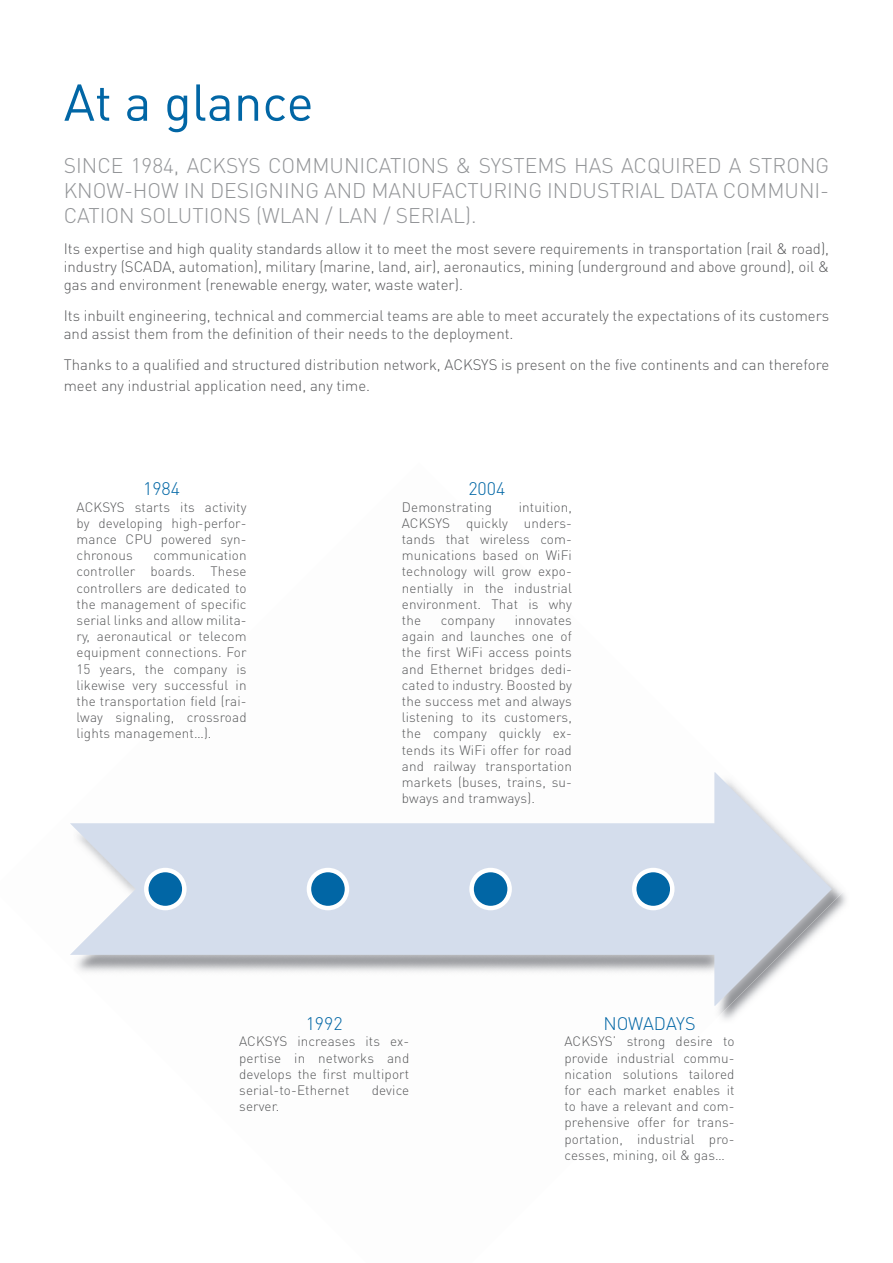
<style>
.page{position:relative;width:893px;height:1263px;background:#fff}
.page>*{position:absolute;margin:0;border:0;box-sizing:border-box;transform-origin:0 0}
.t1{font:51px "DIN Pro";color:#0166a5}
.t2{font:300 21px/25.2px "DIN Pro";color:#939598;text-align:justify}
.t3{font:300 18px "DIN Pro";color:#0166a5}
.t4{font:300 15px/18px "DIN Pro";color:#57585a}
.t5{font:300 13.5px/16.2px "DIN Pro";letter-spacing:.01em;color:#57585a;text-align:justify}
</style>
<div class="page">
<svg style="left:70px;top:772px;width:762px;height:234px;fill:#d4ddec"></svg>
<svg style="left:469px;top:868px;width:43px;height:42px"></svg>
<svg style="left:307px;top:868px;width:42px;height:42px"></svg>
<svg style="left:632px;top:868px;width:42px;height:42px"></svg>
<svg style="left:144px;top:868px;width:43px;height:42px"></svg>
<h1 class="t1" style="left:64px;top:68px;width:251px">At a glance</h1>
<h2 class="t2" style="left:64px;top:152px;width:767px">SINCE 1984, ACKSYS COMMUNICATIONS &amp; SYSTEMS HAS ACQUIRED A STRONG KNOW-HOW IN DESIGNING AND MANUFACTURING INDUSTRIAL DATA COMMUNI-CATION SOLUTIONS (WLAN / LAN / SERIAL).</h2>
<p class="t4" style="left:64px;top:239px;width:767px;text-align:justify">Its expertise and high quality standards allow it to meet the most severe requirements in transportation (rail &amp; road), industry (SCADA, automation), military (marine, land, air), aeronautics, mining (underground and above ground), oil &amp; gas and environment (renewable energy, water, waste water).</p>
<p class="t4" style="left:64px;top:306px;width:767px">Its inbuilt engineering, technical and commercial teams are able to meet accurately the expectations of its customers and assist them from the definition of their needs to the deployment.</p>
<p class="t4" style="left:64px;top:353px;width:767px;line-height:21.6px">Thanks to a qualified and structured distribution network, ACKSYS is present on the five continents and can therefore meet any industrial application need, any time.</p>
<h3 class="t3" style="left:143px;top:477px;width:39px">1984</h3>
<p class="t5" style="left:77px;top:498px;width:172px">ACKSYS starts its activity by developing high-perfor&shy;mance CPU powered syn&shy;chronous</p>
<p class="t5" style="left:77px;top:547px;width:172px;text-indent:77px">communication controller boards. These controllers are dedicated to the management of specific serial links and allow milita&shy;ry, aeronautical or telecom equipment connections. For 15 years, the company is likewise very successful in the transportation field (rai&shy;lway signaling, crossroad lights management…).</p>
<h3 class="t3" style="left:468px;top:477px;width:39px">2004</h3>
<p class="t5" style="left:402px;top:498px;width:92px">Demonstrating</p>
<p class="t5" style="left:402px;top:498px;width:172px;text-indent:117px">intuition, ACKSYS quickly unders&shy;tands that wireless com&shy;munications based on WiFi technology will grow expo&shy;nentially in the industrial environment. That is why the</p>
<p class="t5" style="left:402px;top:611px;width:172px;text-indent:113px">innovates again and launches one of the first WiFi access points and Ethernet bridges dedi&shy;cated to industry. Boosted by the success met and always listening to its customers, the company quickly ex&shy;tends its WiFi offer for road and railway transportation markets (buses, trains, su&shy;bways and tramways).</p>
<p class="t5" style="left:441px;top:611px;width:55px">company</p>
<h3 class="t3" style="left:306px;top:1011px;width:39px">1992</h3>
<p class="t5" style="left:239px;top:1033px;width:172px">ACKSYS increases its ex&shy;pertise in networks and develops the first multiport serial-to-Ethernet</p>
<p class="t5" style="left:372px;top:1081px;width:39px">device</p>
<p class="t5" style="left:239px;top:1097px;width:42px">server.</p>
<h3 class="t3" style="left:603px;top:1011px;width:94px">NOWADAYS</h3>
<p class="t5" style="left:564px;top:1033px;width:172px">ACKSYS’ strong desire to provide industrial commu&shy;nication solutions tailored for each market enables it to have a relevant and com&shy;prehensive offer for trans&shy;portation, industrial pro&shy;cesses, mining, oil &amp; gas…</p>
</div>
